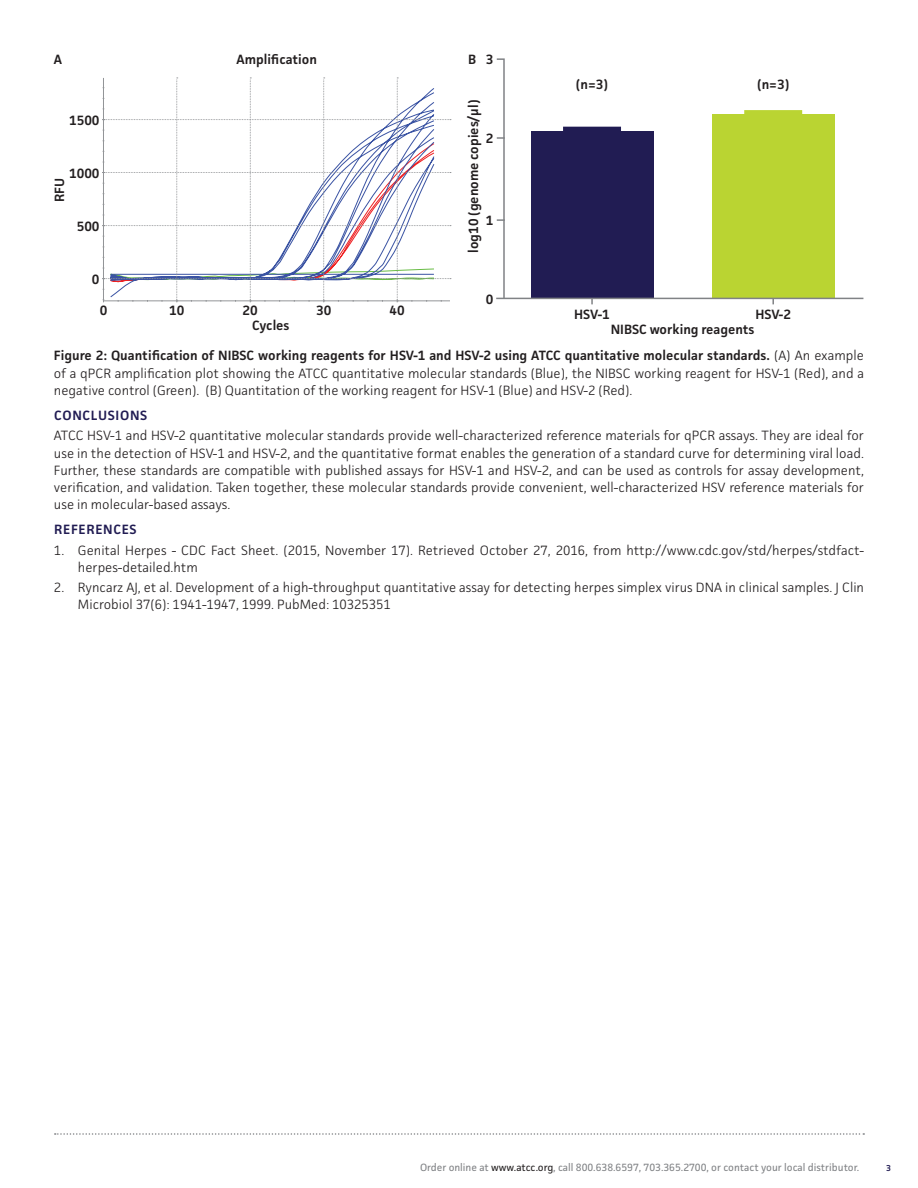
<style>
.page{position:relative;width:918px;height:1188px;background:#fff}
.page>*{position:absolute;margin:0;border:0;box-sizing:border-box;transform-origin:0 0}
.t1{font:300 13.5px/17.2px "Facit";color:#231f20;text-align:justify}
.t2{font:600 13.5px "Facit";color:#231f20}
.t3{font:600 13.5px "Facit";letter-spacing:.05em;color:#211c53}
.t4{font:10.5px "Facit";color:#808285}
.t5{font:600 8.7px "Facit";color:#211c53}
.s1{font-weight:600}
.s2{color:#231f20}
</style>
<div class="page">
<svg style="left:55px;top:1133px;width:809px;height:2px"></svg>
<svg style="left:102px;top:78px;width:349px;height:224px"></svg>
<div style="left:531px;top:131px;width:123px;height:167px;background:#211c53"></div>
<div style="left:712px;top:115px;width:123px;height:183px;background:#bad432"></div>
<hr style="left:496px;top:298px;width:367px;height:1px;background:#808285">
<svg style="left:496px;top:58px;width:10px;height:242px"></svg>
<hr style="left:563px;top:127px;width:58px;height:4px;background:#211c53">
<div style="left:744px;top:110px;width:58px;height:5px;background:#bad432"></div>
<p class="t2" style="left:54px;top:51px;width:10px">A</p>
<p class="t2" style="left:69px;top:112px;width:32px">1500</p>
<p class="t2" style="left:69px;top:165px;width:32px">1000</p>
<p class="t2" style="left:51px;top:202px;width:26px;rotate:-90deg">RFU</p>
<p class="t2" style="left:77px;top:218px;width:24px">500</p>
<p class="t2" style="left:92px;top:271px;width:9px">0</p>
<p class="t2" style="left:236px;top:51px;width:82px">Amplification</p>
<p class="t2" style="left:100px;top:302px;width:9px">0</p>
<p class="t2" style="left:169px;top:302px;width:17px">10</p>
<p class="t2" style="left:243px;top:302px;width:17px">20</p>
<p class="t2" style="left:316px;top:302px;width:17px">30</p>
<p class="t2" style="left:390px;top:302px;width:17px">40</p>
<p class="t2" style="left:252px;top:317px;width:39px">Cycles</p>
<p class="t2" style="left:468px;top:51px;width:10px">B</p>
<p class="t2" style="left:486px;top:51px;width:9px">3</p>
<p class="t2" style="left:465px;top:253px;width:155px;rotate:-90deg">log10 (genome copies/µl)</p>
<p class="t2" style="left:486px;top:130px;width:9px">2</p>
<p class="t2" style="left:486px;top:212px;width:9px">1</p>
<p class="t2" style="left:486px;top:290px;width:9px">0</p>
<p class="t2" style="left:576px;top:76px;width:34px">(n=3)</p>
<p class="t2" style="left:757px;top:76px;width:34px">(n=3)</p>
<p class="t2" style="left:574px;top:306px;width:37px">HSV-1</p>
<p class="t2" style="left:755px;top:306px;width:37px">HSV-2</p>
<p class="t2" style="left:611px;top:321px;width:145px">NIBSC working reagents</p>
<p class="t1" style="left:54px;top:347px;width:812px"><span class="s1">Figure 2: Quantification of NIBSC working reagents for HSV-1 and HSV-2 using ATCC quantitative molecular standards.</span> (A) An example of a qPCR amplification plot showing the ATCC quantitative molecular standards (Blue), the NIBSC working reagent for HSV-1 (Red), and a negative control (Green). (B) Quantitation of the working reagent for HSV-1 (Blue) and HSV-2 (Red).</p>
<p class="t3" style="left:54px;top:407px;width:94px">CONCLUSIONS</p>
<p class="t1" style="left:54px;top:427px;width:812px">ATCC HSV-1 and HSV-2 quantitative molecular standards provide well-characterized reference materials for qPCR assays. They are ideal for use in the detection of HSV-1 and HSV-2, and the quantitative format enables the generation of a standard curve for determining viral load.<br>Further, these standards are compatible with published assays for HSV-1 and HSV-2, and can be used as controls for assay development, verification, and validation. Taken together, these molecular standards provide convenient, well-characterized HSV reference materials for use in molecular-based assays.</p>
<p class="t3" style="left:54px;top:521px;width:84px">REFERENCES</p>
<p class="t1" style="left:78px;top:541px;width:787px;text-indent:-24px">1. Genital Herpes - CDC Fact Sheet. (2015, November 17). Retrieved October 27, 2016, from http://www.cdc.gov/std/herpes/stdfact&shy;herpes-detailed.htm</p>
<p class="t1" style="left:78px;top:579px;width:788px;text-indent:-24px">2. Ryncarz AJ, et al. Development of a high-throughput quantitative assay for detecting herpes simplex virus DNA in clinical samples. J Clin<br>Microbiol 37(6): 1941-1947, 1999. PubMed: 10325351</p>
<p class="t4" style="left:420px;top:1161px;width:441px">Order online at <span class="s2">www.atcc.org</span>, call 800.638.6597, 703.365.2700, or contact your local distributor.</p>
<p class="t5" style="left:886px;top:1163px;width:6px">3</p>
</div>
